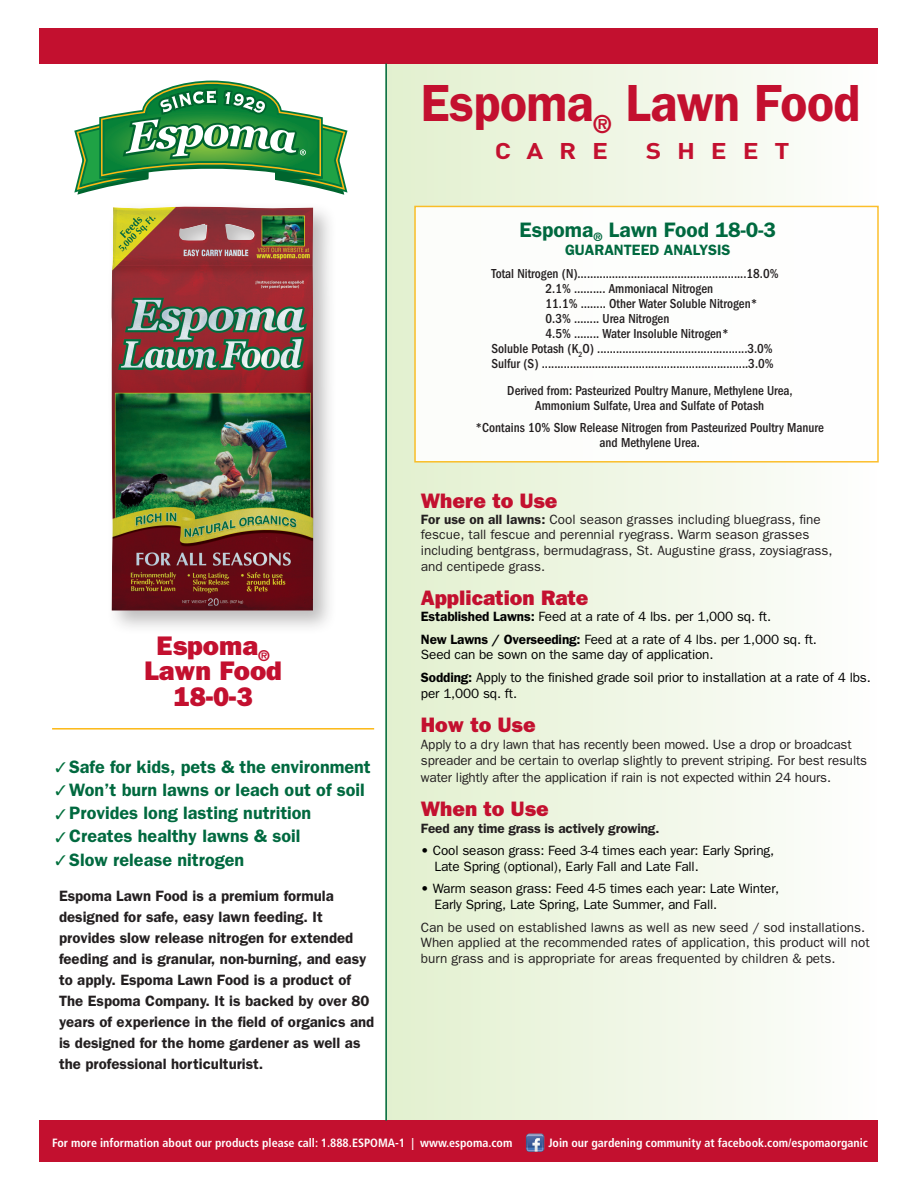
<style>
.page{position:relative;width:918px;height:1188px;background:#fff}
.page>*{position:absolute;margin:0;border:0;box-sizing:border-box;transform-origin:0 0}
.t1{font:600 52.5px "Franklin Gothic";letter-spacing:-.01em;color:#c3102f;scale:.95 1}
.SubHead_w_sp_before{font:800 27px/25.5px "Franklin Gothic";color:#c3102f;text-align:center}
.t2{font:700 22.5px "DIN";letter-spacing:.6em;color:#c3102f;scale:1.17 1}
.SubHead_w_sp_before-2{font:800 21px "Franklin Gothic";color:#c3102f}
.t3{font:600 21px "Franklin Gothic";color:#00693f}
.Copy{font:600 18px "Franklin Gothic";color:#00693f}
.SubHead_w_sp_before-3{font:600 15px/21px "Franklin Gothic";color:#231f20}
.t4{font:600 15px "Franklin Gothic";color:#00693f}
.SubHead_w_sp_before-4{font:13.5px/15.8px "Franklin Gothic";color:#231f20}
.t5{font:500 condensed 13.5px/15px "Franklin Gothic";color:#231f20}
.SubHead_w_sp_before-5{font:13.5px/15.8px "Franklin Gothic";letter-spacing:-.01em;color:#000}
.SubHead_w_sp_before-6{font:600 13.5px "Franklin Gothic";letter-spacing:-.01em;color:#231f20}
.t6{font:700 condensed 12px "Frutiger";color:#fff}
.s1{color:#006f3c}
.s2{font-weight:600}
</style>
<div class="page">
<div style="left:385px;top:42px;width:493px;height:1079px;background:linear-gradient(to right,#e2f0cf,#fefefe)"></div>
<svg style="left:74px;top:80px;width:274px;height:115px"></svg>
<div style="left:40px;top:28px;width:838px;height:36px;background:#c3102f"></div>
<div style="left:40px;top:1121px;width:838px;height:41px;background:#c3102f"></div>
<hr style="left:385px;top:64px;width:2px;height:1057px;background:#00693f">
<img style="left:526px;top:1133px;width:18px;height:19px">
<div style="left:414px;top:206px;width:465px;height:257px;background:#fff;border:2px solid #fcb814"></div>
<hr style="left:52px;top:728px;width:322px;height:2px;background:#fcb814">
<div style="left:105px;top:200px;width:233px;height:434px;background:#231f20;opacity:.3"></div>
<img style="left:111px;top:207px;width:204px;height:403px">
<p class="t1" style="left:421px;top:72px;width:464px">Espoma<sub>®</sub> Lawn Food</p>
<p class="t2" style="left:495px;top:136px;width:98px">CARE</p>
<p class="t2" style="left:646px;top:136px;width:124px">SHEET</p>
<p class="SubHead_w_sp_before" style="left:144px;top:632px;width:139px">Espoma<sub>®<br></sub>Lawn Food<br>18-0-3</p>
<p class="Copy" style="left:55px;top:756px;width:317px"><span class="s1">✓</span> Safe for kids, pets &amp; the environment</p>
<p class="Copy" style="left:55px;top:779px;width:311px"><span class="s1">✓</span> Won’t burn lawns or leach out of soil</p>
<p class="Copy" style="left:55px;top:802px;width:257px"><span class="s1">✓</span> Provides long lasting nutrition</p>
<p class="Copy" style="left:55px;top:825px;width:247px"><span class="s1">✓</span> Creates healthy lawns &amp; soil</p>
<p class="Copy" style="left:55px;top:849px;width:190px"><span class="s1">✓</span> Slow release nitrogen</p>
<p class="SubHead_w_sp_before-3" style="left:59px;top:885px;width:317px">Espoma Lawn Food is a premium formula designed for safe, easy lawn feeding. It provides slow release nitrogen for extended feeding and is granular, non-burning, and easy to apply. Espoma Lawn Food is a product of The Espoma Company. It is backed by over 80 years of experience in the field of organics and is designed for the home gardener as well as the professional horticulturist.</p>
<p class="t3" style="left:520px;top:217px;width:258px">Espoma<sub>®</sub> Lawn Food 18-0-3</p>
<p class="t4" style="left:565px;top:241px;width:167px">GUARANTEED ANALYSIS</p>
<p class="t5" style="left:492px;top:266px;width:289px">Total Nitrogen (N)……....……………………….................18.0%</p>
<p class="t5" style="left:546px;top:281px;width:169px">2.1% …….... Ammoniacal Nitrogen</p>
<p class="t5" style="left:546px;top:296px;width:213px">11.1% …….. Other Water Soluble Nitrogen*<br>0.3% …….. Urea Nitrogen</p>
<p class="t5" style="left:546px;top:326px;width:185px">4.5% …….. Water Insoluble Nitrogen*</p>
<p class="t5" style="left:492px;top:341px;width:284px">Soluble Potash (K<sub>2</sub>O) .........……………….….................3.0%<br>Sulfur (S) .........……………….…...................................3.0%</p>
<p class="t5" style="left:507px;top:383px;width:287px">Derived from: Pasteurized Poultry Manure, Methylene Urea,</p>
<p class="t5" style="left:535px;top:398px;width:230px">Ammonium Sulfate, Urea and Sulfate of Potash</p>
<p class="t5" style="left:476px;top:420px;width:350px;text-align:center">*Contains 10% Slow Release Nitrogen from Pasteurized Poultry Manure and Methylene Urea.</p>
<p class="SubHead_w_sp_before-2" style="left:421px;top:488px;width:138px">Where to Use</p>
<p class="SubHead_w_sp_before-4" style="left:421px;top:511px;width:413px"><span class="s2">For use on all lawns:</span> Cool season grasses including bluegrass, fine fescue, tall fescue and perennial ryegrass. Warm season grasses including bentgrass, bermudagrass, St. Augustine grass, zoysiagrass, and centipede grass.</p>
<p class="SubHead_w_sp_before-2" style="left:421px;top:586px;width:169px">Application Rate</p>
<p class="SubHead_w_sp_before-5" style="left:421px;top:608px;width:352px"><span class="s2">Established Lawns:</span> Feed at a rate of 4 lbs. per 1,000 sq. ft.</p>
<p class="SubHead_w_sp_before-5" style="left:421px;top:631px;width:398px"><span class="s2">New Lawns / Overseeding:</span> Feed at a rate of 4 lbs. per 1,000 sq. ft.<br>Seed can be sown on the same day of application.</p>
<p class="SubHead_w_sp_before-5" style="left:421px;top:669px;width:451px"><span class="s2">Sodding:</span> Apply to the finished grade soil prior to installation at a rate of 4 lbs. per 1,000 sq. ft.</p>
<p class="SubHead_w_sp_before-2" style="left:421px;top:713px;width:116px">How to Use</p>
<p class="SubHead_w_sp_before-4" style="left:421px;top:736px;width:448px;line-height:16.5px">Apply to a dry lawn that has recently been mowed. Use a drop or broadcast spreader and be certain to overlap slightly to prevent striping. For best results water lightly after the application if rain is not expected within 24 hours.</p>
<p class="SubHead_w_sp_before-2" style="left:421px;top:797px;width:129px">When to Use</p>
<p class="SubHead_w_sp_before-6" style="left:421px;top:820px;width:240px">Feed any time grass is actively growing.</p>
<p class="SubHead_w_sp_before-5" style="left:434px;top:842px;width:341px;text-indent:-14px">• Cool season grass: Feed 3-4 times each year: Early Spring,<br>Late Spring (optional), Early Fall and Late Fall.</p>
<p class="SubHead_w_sp_before-5" style="left:434px;top:881px;width:346px;text-indent:-14px">• Warm season grass: Feed 4-5 times each year: Late Winter,<br>Early Spring, Late Spring, Late Summer, and Fall.</p>
<p class="SubHead_w_sp_before-4" style="left:421px;top:919px;width:450px">Can be used on established lawns as well as new seed / sod installations.<br>When applied at the recommended rates of application, this product will not burn grass and is appropriate for areas frequented by children &amp; pets.</p>
<p class="t6" style="left:52px;top:1136px;width:462px">For more information about our products please call: 1.888.ESPOMA-1 | www.espoma.com</p>
<p class="t6" style="left:549px;top:1136px;width:321px">Join our gardening community at facebook.com/espomaorganic</p>
</div>
